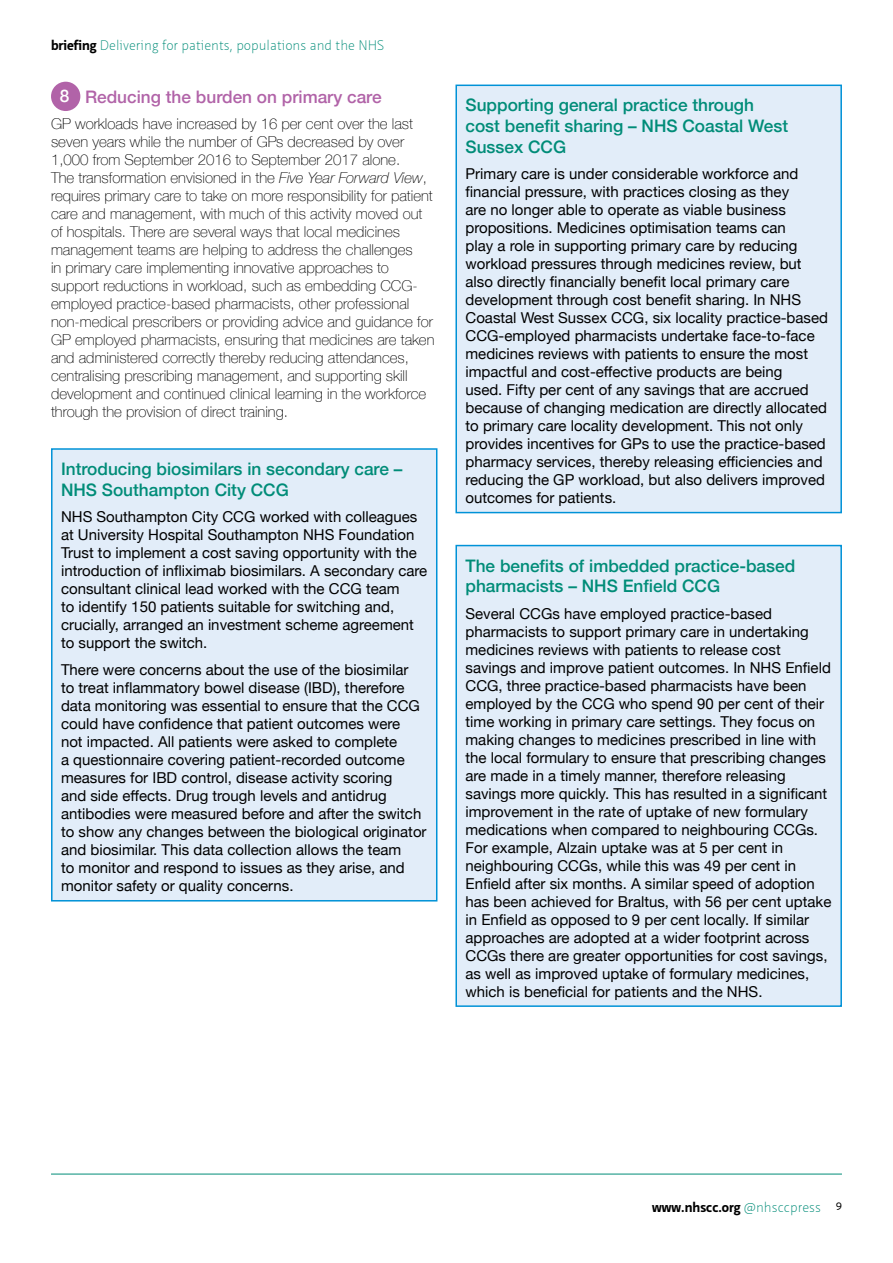
<style>
.page{position:relative;width:893px;height:1263px;background:#fff}
.page>*{position:absolute;margin:0;border:0;box-sizing:border-box;transform-origin:0 0}
.t1{font:500 17.25px/20.7px "Helvetica Neue";color:#008c78}
.t2{font:500 17.25px "Helvetica Neue";color:#b163a8}
.t3{font:500 17.25px "Helvetica Neue";color:#fff}
.t4{font:15px/18px "Helvetica Neue";color:#000}
.t5{font:100 15px/18px "Helvetica Neue";color:#000}
.t6{font:100 13.5px "Neue Sans";color:#008c78}
.t7{font:700 13.5px "Neue Sans";color:#000}
.s1{font-weight:700;color:#000}
.s2{font-style:italic}
.s3{font-weight:100;color:#008c78}
.s4{font-weight:400;font-size:10.5px}
</style>
<div class="page">
<hr style="left:51px;top:1174px;width:791px;height:1px;background:#008c78">
<div style="left:456px;top:545px;width:385px;height:461px;background:#e2edf9"></div>
<div style="left:455px;top:545px;width:387px;height:462px;border:2px solid #0092d7"></div>
<div style="left:51px;top:82px;width:29px;height:29px;background:#b163a8;border-radius:50%"></div>
<div style="left:52px;top:449px;width:385px;height:452px;background:#e2edf9"></div>
<div style="left:51px;top:448px;width:386px;height:453px;border:2px solid #0092d7"></div>
<div style="left:456px;top:85px;width:385px;height:428px;background:#e2edf9"></div>
<div style="left:455px;top:85px;width:387px;height:428px;border:2px solid #0092d7"></div>
<p class="t6" style="left:51px;top:37px;width:335px"><span class="s1">briefing</span> Delivering for patients, populations and the NHS</p>
<p class="t3" style="left:60px;top:82px;width:11px">8</p>
<p class="t2" style="left:85px;top:83px;width:298px">Reducing the burden on primary care</p>
<p class="t5" style="left:51px;top:114px;width:385px">GP workloads have increased by 16 per cent over the last seven years while the number of GPs decreased by over 1,000 from September 2016 to September 2017 alone.<br>The transformation envisioned in the <span class="s2">Five Year Forward View</span>, requires primary care to take on more responsibility for patient care and management, with much of this activity moved out of hospitals. There are several ways that local medicines management teams are helping to address the challenges<br>in primary care implementing innovative approaches to support reductions in workload, such as embedding CCG&shy;employed practice-based pharmacists, other professional non-medical prescribers or providing advice and guidance for GP employed pharmacists, ensuring that medicines are taken and administered correctly thereby reducing attendances, centralising prescribing management, and supporting skill development and continued clinical learning in the workforce through the provision of direct training.</p>
<p class="t1" style="left:61px;top:457px;width:343px">Introducing biosimilars in secondary care –<br>NHS Southampton City CCG</p>
<p class="t4" style="left:61px;top:509px;width:368px">NHS Southampton City CCG worked with colleagues at University Hospital Southampton NHS Foundation Trust to implement a cost saving opportunity with the introduction of infliximab biosimilars. A secondary care consultant clinical lead worked with the CCG team<br>to identify 150 patients suitable for switching and, crucially, arranged an investment scheme agreement to support the switch.</p>
<p class="t4" style="left:61px;top:661px;width:367px">There were concerns about the use of the biosimilar<br>to treat inflammatory bowel disease (IBD), therefore data monitoring was essential to ensure that the CCG could have confidence that patient outcomes were<br>not impacted. All patients were asked to complete<br>a questionnaire covering patient-recorded outcome measures for IBD control, disease activity scoring<br>and side effects. Drug trough levels and antidrug antibodies were measured before and after the switch to show any changes between the biological originator and biosimilar. This data collection allows the team<br>to monitor and respond to issues as they arise, and monitor safety or quality concerns.</p>
<p class="t1" style="left:465px;top:93px;width:324px">Supporting general practice through cost benefit sharing – NHS Coastal West<br>Sussex CCG</p>
<p class="t4" style="left:465px;top:166px;width:364px">Primary care is under considerable workforce and financial pressure, with practices closing as they<br>are no longer able to operate as viable business propositions. Medicines optimisation teams can<br>play a role in supporting primary care by reducing workload pressures through medicines review, but also directly financially benefit local primary care development through cost benefit sharing. In NHS Coastal West Sussex CCG, six locality practice-based CCG-employed pharmacists undertake face-to-face medicines reviews with patients to ensure the most impactful and cost-effective products are being<br>used. Fifty per cent of any savings that are accrued because of changing medication are directly allocated to primary care locality development. This not only provides incentives for GPs to use the practice-based pharmacy services, thereby releasing efficiencies and reducing the GP workload, but also delivers improved outcomes for patients.</p>
<p class="t1" style="left:465px;top:554px;width:331px">The benefits of imbedded practice-based pharmacists – NHS Enfield CCG</p>
<p class="t4" style="left:465px;top:605px;width:367px">Several CCGs have employed practice-based pharmacists to support primary care in undertaking medicines reviews with patients to release cost savings and improve patient outcomes. In NHS Enfield CCG, three practice-based pharmacists have been employed by the CCG who spend 90 per cent of their time working in primary care settings. They focus on making changes to medicines prescribed in line with the local formulary to ensure that prescribing changes are made in a timely manner, therefore releasing savings more quickly. This has resulted in a significant improvement in the rate of uptake of new formulary medications when compared to neighbouring CCGs.<br>For example, Alzain uptake was at 5 per cent in neighbouring CCGs, while this was 49 per cent in Enfield after six months. A similar speed of adoption has been achieved for Braltus, with 56 per cent uptake in Enfield as opposed to 9 per cent locally. If similar approaches are adopted at a wider footprint across CCGs there are greater opportunities for cost savings, as well as improved uptake of formulary medicines, which is beneficial for patients and the NHS.</p>
<p class="t7" style="left:652px;top:1198px;width:191px">www.nhscc.org <span class="s3">@nhsccpress</span> <span class="s4">9</span></p>
</div>
